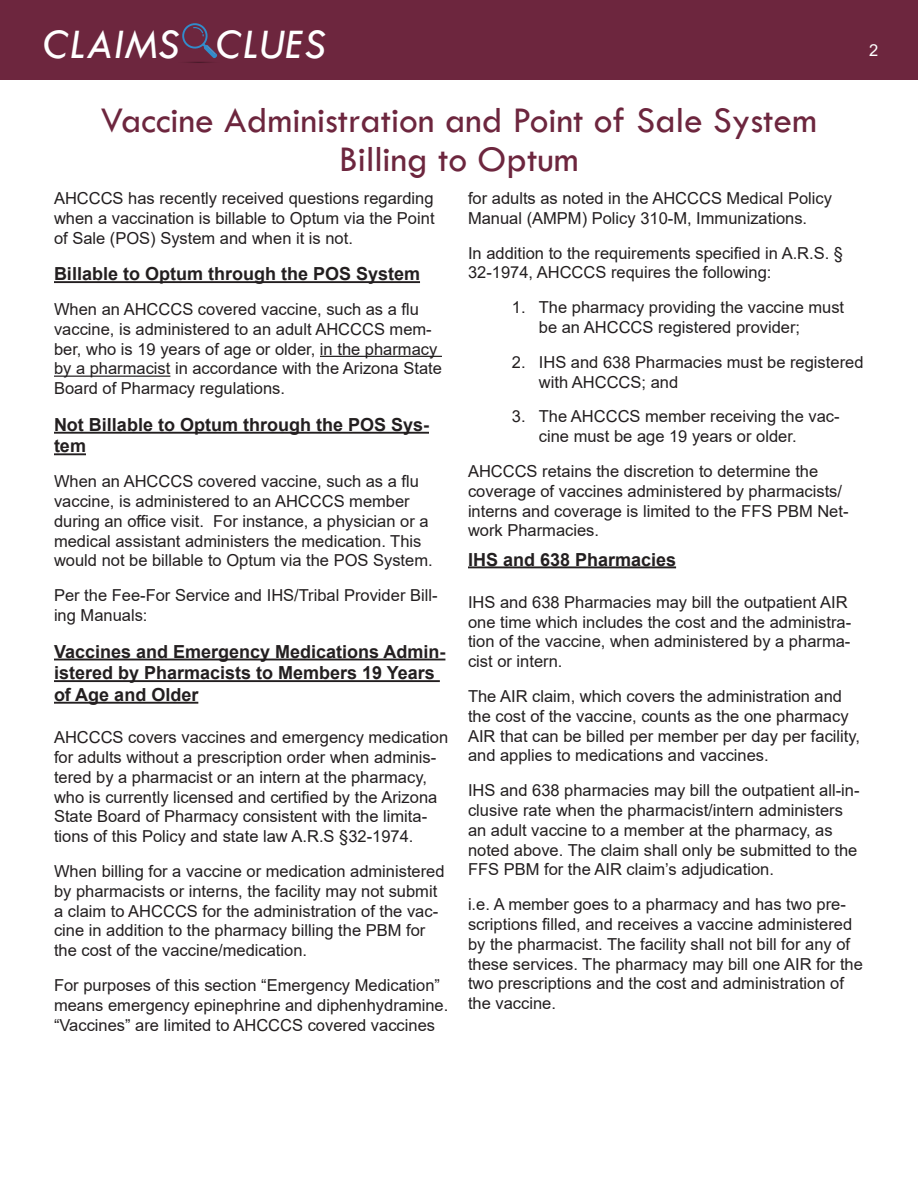
<style>
.page{position:relative;width:918px;height:1188px;background:#fff}
.page>*{position:absolute;margin:0;border:0;box-sizing:border-box;transform-origin:0 0}
.t1{font:italic 43.65px "Tw Cen";color:#fff}
.Main_red_headline{font:37.5px/39px "Tw Cen";color:#6d263e;text-align:center}
.t2{font:700 18px/21.6px "Arial";color:#231f20}
.t3{font:16.5px/19.8px "Arial";color:#231f20}
.t4{font:16.5px "Arial";color:#fff}
</style>
<div class="page">
<div style="left:0;top:0;width:918px;height:79px;background:#6d263e"></div>
<svg style="left:182px;top:23px;width:35px;height:40px"></svg>
<hr style="left:54px;top:281px;width:366px;height:2px;background:#231f20">
<hr style="left:320px;top:356px;width:122px;height:1px;background:#231f20">
<hr style="left:54px;top:376px;width:116px;height:1px;background:#231f20">
<hr style="left:54px;top:432px;width:375px;height:2px;background:#231f20">
<hr style="left:54px;top:453px;width:32px;height:2px;background:#231f20">
<hr style="left:54px;top:659px;width:391px;height:1px;background:#231f20">
<hr style="left:54px;top:680px;width:386px;height:2px;background:#231f20">
<hr style="left:54px;top:702px;width:144px;height:2px;background:#231f20">
<hr style="left:468px;top:566px;width:208px;height:2px;background:#231f20">
<h1 class="t1" style="left:43px;top:18px;width:285px">CLAIMS CLUES</h1>
<p class="t4" style="left:869px;top:39px;width:11px">2</p>
<p class="Main_red_headline" style="left:101px;top:100px;width:718px">Vaccine Administration and Point of Sale System<br>Billing to Optum</p>
<p class="t3" style="left:54px;top:188px;width:382px;text-align:justify">AHCCCS has recently received questions regarding when a vaccination is billable to Optum via the Point of Sale (POS) System and when it is not.</p>
<p class="t2" style="left:54px;top:263px;width:368px">Billable to Optum through the POS System</p>
<p class="t3" style="left:54px;top:299px;width:389px">When an AHCCCS covered vaccine, such as a flu vaccine, is administered to an adult AHCCCS mem&shy;ber, who is 19 years of age or older, in the pharmacy by a pharmacist in accordance with the Arizona State Board of Pharmacy regulations.</p>
<p class="t2" style="left:54px;top:414px;width:377px">Not Billable to Optum through the POS Sys&shy;tem</p>
<p class="t3" style="left:54px;top:471px;width:380px">When an AHCCCS covered vaccine, such as a flu vaccine, is administered to an AHCCCS member during an office visit. For instance, a physician or a medical assistant administers the medication. This would not be billable to Optum via the POS System.</p>
<p class="t3" style="left:54px;top:585px;width:385px">Per the Fee-For Service and IHS/Tribal Provider Bill&shy;ing Manuals:</p>
<p class="t2" style="left:54px;top:641px;width:393px">Vaccines and Emergency Medications Admin&shy;istered by Pharmacists to Members 19 Years of Age and Older</p>
<p class="t3" style="left:54px;top:727px;width:396px">AHCCCS covers vaccines and emergency medication for adults without a prescription order when adminis&shy;tered by a pharmacist or an intern at the pharmacy, who is currently licensed and certified by the Arizona State Board of Pharmacy consistent with the limita&shy;tions of this Policy and state law A.R.S §32-1974.</p>
<p class="t3" style="left:54px;top:861px;width:392px">When billing for a vaccine or medication administered by pharmacists or interns, the facility may not submit a claim to AHCCCS for the administration of the vac&shy;cine in addition to the pharmacy billing the PBM for the cost of the vaccine/medication.</p>
<p class="t3" style="left:54px;top:975px;width:396px">For purposes of this section “Emergency Medication” means emergency epinephrine and diphenhydramine. “Vaccines” are limited to AHCCCS covered vaccines</p>
<p class="t3" style="left:468px;top:188px;width:366px">for adults as noted in the AHCCCS Medical Policy<br>Manual (AMPM) Policy 310-M, Immunizations.</p>
<p class="t3" style="left:468px;top:243px;width:377px">In addition to the requirements specified in A.R.S. §<br>32-1974, AHCCCS requires the following:</p>
<p class="t3" style="left:539px;top:297px;width:307px;text-indent:-27px">1. The pharmacy providing the vaccine must be an AHCCCS registered provider;</p>
<p class="t3" style="left:539px;top:352px;width:326px;text-indent:-27px">2. IHS and 638 Pharmacies must be registered with AHCCCS; and</p>
<p class="t3" style="left:539px;top:407px;width:302px;text-indent:-27px">3. The AHCCCS member receiving the vac&shy;cine must be age 19 years or older.</p>
<p class="t3" style="left:468px;top:461px;width:382px">AHCCCS retains the discretion to determine the coverage of vaccines administered by pharmacists/ interns and coverage is limited to the FFS PBM Net&shy;work Pharmacies.</p>
<p class="t2" style="left:468px;top:549px;width:210px">IHS and 638 Pharmacies</p>
<p class="t3" style="left:468px;top:592px;width:385px">IHS and 638 Pharmacies may bill the outpatient AIR one time which includes the cost and the administra&shy;tion of the vaccine, when administered by a pharma&shy;cist or intern.</p>
<p class="t3" style="left:468px;top:686px;width:394px">The AIR claim, which covers the administration and the cost of the vaccine, counts as the one pharmacy AIR that can be billed per member per day per facility, and applies to medications and vaccines.</p>
<p class="t3" style="left:468px;top:780px;width:393px">IHS and 638 pharmacies may bill the outpatient all-in&shy;clusive rate when the pharmacist/intern administers an adult vaccine to a member at the pharmacy, as noted above. The claim shall only be submitted to the FFS PBM for the AIR claim’s adjudication.</p>
<p class="t3" style="left:468px;top:894px;width:396px">i.e. A member goes to a pharmacy and has two pre&shy;scriptions filled, and receives a vaccine administered by the pharmacist. The facility shall not bill for any of these services. The pharmacy may bill one AIR for the two prescriptions and the cost and administration of the vaccine.</p>
</div>
